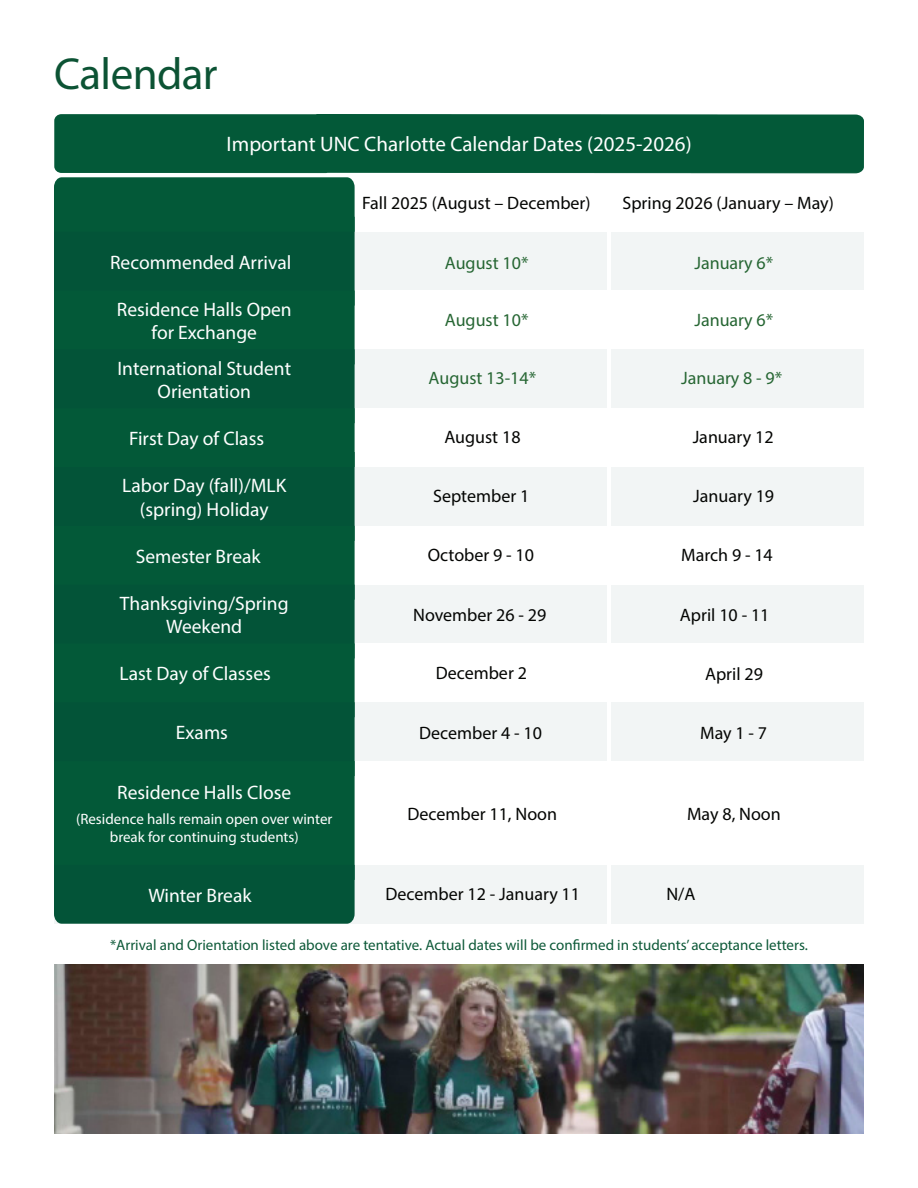
<style>
.page{position:relative;width:918px;height:1188px;background:#fff}
.page>*{position:absolute;margin:0;border:0;box-sizing:border-box;transform-origin:0 0}
.t1{font:45px "Myriad Pro";letter-spacing:-.01em;color:#0c5334}
.t2{font:21px "Myriad Pro";color:#fff}
.t3{font:19.5px/23.4px "Myriad Pro";color:#fff;text-align:center}
.t4{font:18px "Myriad Pro";color:#040503}
.t5{font:18px "Myriad Pro";color:#266633}
.t6{font:15px "Myriad Pro";color:#0d5938}
.t7{font:15px/18px "Myriad Pro";color:#fff;text-align:center}
</style>
<div class="page">
<div style="left:54px;top:232px;width:810px;height:59px;background:#f2f5f5"></div>
<div style="left:54px;top:349px;width:810px;height:59px;background:#f2f5f5"></div>
<div style="left:54px;top:467px;width:810px;height:59px;background:#f2f5f5"></div>
<div style="left:54px;top:585px;width:810px;height:58px;background:#f2f5f5"></div>
<div style="left:54px;top:702px;width:810px;height:59px;background:#f2f5f5"></div>
<div style="left:54px;top:865px;width:810px;height:59px;background:#f2f5f5"></div>
<div style="left:54px;top:114px;width:810px;height:59px;background:#035938"></div>
<div style="left:54px;top:217px;width:301px;height:89px;background:#035438"></div>
<div style="left:54px;top:291px;width:301px;height:73px;background:#035938"></div>
<svg style="left:54px;top:173px;width:804px;height:59px"></svg>
<div style="left:54px;top:349px;width:301px;height:74px;background:#035438"></div>
<div style="left:54px;top:452px;width:301px;height:89px;background:#035438"></div>
<div style="left:54px;top:526px;width:301px;height:74px;background:#035938"></div>
<div style="left:54px;top:408px;width:301px;height:59px;background:#035938"></div>
<div style="left:54px;top:585px;width:301px;height:73px;background:#035438"></div>
<div style="left:54px;top:643px;width:301px;height:74px;background:#035938"></div>
<div style="left:54px;top:702px;width:301px;height:74px;background:#035438"></div>
<div style="left:54px;top:761px;width:301px;height:119px;background:#035938"></div>
<div style="left:54px;top:865px;width:301px;height:59px;background:#035438"></div>
<hr style="left:607px;top:174px;width:4px;height:749px;background:#fff">
<img style="left:54px;top:965px;width:810px;height:169px">
<h1 class="t1" style="left:54px;top:46px;width:165px">Calendar</h1>
<p class="t2" style="left:227px;top:131px;width:467px">Important UNC Charlotte Calendar Dates (2025-2026)</p>
<p class="t4" style="left:362px;top:192px;width:230px">Fall 2025 (August – December)</p>
<p class="t4" style="left:622px;top:192px;width:213px">Spring 2026 (January – May)</p>
<p class="t3" style="left:110px;top:250px;width:183px">Recommended Arrival</p>
<p class="t3" style="left:117px;top:297px;width:177px">Residence Halls Open for Exchange</p>
<p class="t3" style="left:117px;top:356px;width:175px">International Student<br>Orientation</p>
<p class="t3" style="left:129px;top:427px;width:137px">First Day of Class</p>
<p class="t3" style="left:122px;top:474px;width:165px">Labor Day (fall)/MLK (spring) Holiday</p>
<p class="t3" style="left:136px;top:544px;width:126px">Semester Break</p>
<p class="t3" style="left:120px;top:591px;width:170px">Thanksgiving/Spring<br>Weekend</p>
<p class="t3" style="left:120px;top:662px;width:153px">Last Day of Classes</p>
<p class="t3" style="left:176px;top:721px;width:54px">Exams</p>
<p class="t3" style="left:117px;top:780px;width:176px">Residence Halls Close</p>
<p class="t7" style="left:76px;top:810px;width:258px">(Residence halls remain open over winter break for continuing students)</p>
<p class="t5" style="left:445px;top:252px;width:85px">August 10*</p>
<p class="t5" style="left:694px;top:252px;width:80px">January 6*</p>
<p class="t5" style="left:445px;top:309px;width:85px">August 10*</p>
<p class="t5" style="left:694px;top:309px;width:80px">January 6*</p>
<p class="t5" style="left:428px;top:366px;width:109px">August 13-14*</p>
<p class="t5" style="left:681px;top:367px;width:103px">January 8 - 9*</p>
<p class="t4" style="left:445px;top:426px;width:78px">August 18</p>
<p class="t4" style="left:693px;top:426px;width:83px">January 12</p>
<p class="t4" style="left:433px;top:485px;width:98px">September 1</p>
<p class="t4" style="left:693px;top:485px;width:83px">January 19</p>
<p class="t4" style="left:428px;top:544px;width:108px">October 9 - 10</p>
<p class="t4" style="left:681px;top:544px;width:93px">March 9 - 14</p>
<p class="t4" style="left:413px;top:604px;width:135px">November 26 - 29</p>
<p class="t4" style="left:680px;top:604px;width:91px">April 10 - 11</p>
<p class="t4" style="left:436px;top:662px;width:93px">December 2</p>
<p class="t4" style="left:705px;top:663px;width:59px">April 29</p>
<p class="t4" style="left:419px;top:722px;width:124px">December 4 - 10</p>
<p class="t4" style="left:700px;top:722px;width:69px">May 1 - 7</p>
<p class="t4" style="left:407px;top:802px;width:151px">December 11, Noon</p>
<p class="t4" style="left:687px;top:802px;width:95px">May 8, Noon</p>
<p class="t4" style="left:385px;top:883px;width:196px">December 12 - January 11</p>
<p class="t4" style="left:666px;top:883px;width:31px">N/A</p>
<p class="t6" style="left:110px;top:936px;width:699px">*Arrival and Orientation listed above are tentative. Actual dates will be confirmed in students’ acceptance letters.</p>
<p class="t3" style="left:148px;top:883px;width:105px">Winter Break</p>
</div>
